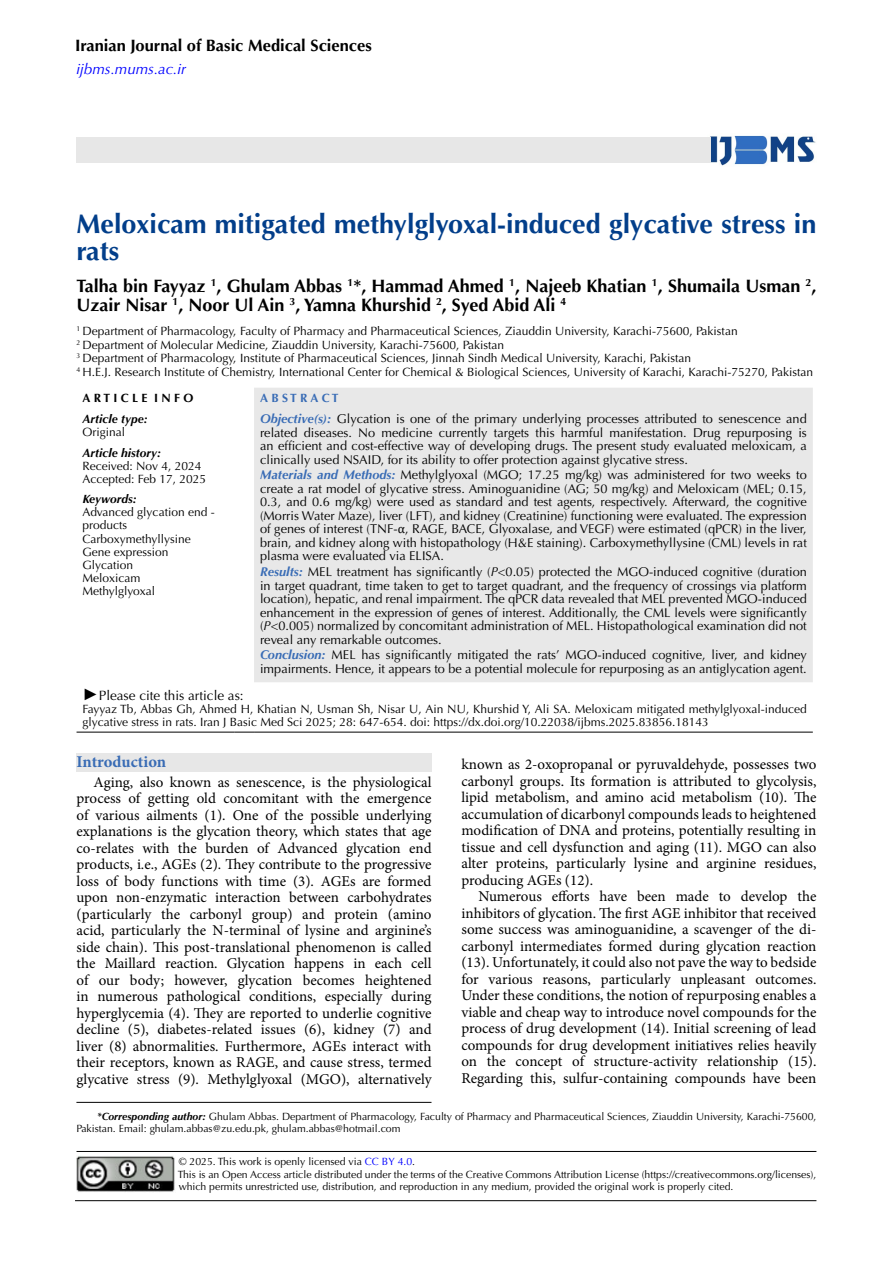
<style>
.page{position:relative;width:893px;height:1263px;background:#fff}
.page>*{position:absolute;margin:0;border:0;box-sizing:border-box;transform-origin:0 0}
.t1{font:700 27px/27px "Optima LT Std";color:#023e8a}
.t2{font:700 18px/19.5px "Optima LT Std";color:#000}
.t3{font:700 16.5px "Optima LT Std";color:#000}
.t4{font:700 16.5px "Minion Pro";letter-spacing:-.005em;color:#396cb5}
.t5{font:15px/16.5px "Minion Pro";color:#000;text-align:justify}
.t6{font:italic 15px "Optima LT Std";color:#00f}
.t7{font:13.5px "Optima LT Std";color:#000}
.t8{font:12.75px/13.5px "Optima LT Std";color:#000;text-align:justify}
.t9{font:12px/13px "Optima LT Std";color:#000}
.t10{font:italic 700 12px "Optima LT Std";color:#000}
.t11{font:700 12px "Optima LT Std";color:#000}
.t12{font:700 12px "Optima LT Std";color:#396cb5}
.t13{font:10.5px/12.6px "Optima LT Std";color:#000}
.s1{font-weight:700;font-style:italic;color:#396cb5}
.s2{font-family:"Cambria"}
.s3{font-style:italic}
.s4{font-family:"Times New Roman";font-style:italic;font-size:16.5px}
.s5{font-weight:700;font-style:italic}
.s6{color:#00f}
</style>
<div class="page">
<hr style="left:77px;top:1151px;width:739px;height:1px;background:#000">
<div style="left:254px;top:388px;width:559px;height:294px;background:#e8e8e8"></div>
<hr style="left:77px;top:732px;width:158px;height:1px;background:#000">
<svg style="left:235px;top:732px;width:19px;height:1px"></svg>
<hr style="left:254px;top:732px;width:559px;height:1px;background:#000">
<div style="left:77px;top:753px;width:355px;height:19px;background:#e7e7e7"></div>
<img style="left:710px;top:135px;width:106px;height:31px">
<div style="left:77px;top:137px;width:634px;height:26px;background:#e7e7e7"></div>
<img style="left:77px;top:1156px;width:98px;height:36px">
<hr style="left:75px;top:1200px;width:741px;height:1px;background:#000">
<hr style="left:76px;top:1102px;width:355px;height:1px;background:#000">
<p class="t3" style="left:75px;top:36px;width:298px">Iranian Journal of Basic Medical Sciences</p>
<p class="t6" style="left:77px;top:61px;width:111px">ijbms.mums.ac.ir</p>
<h1 class="t1" style="left:77px;top:211px;width:741px">Meloxicam mitigated methylglyoxal-induced glycative stress in rats</h1>
<p class="t2" style="left:77px;top:276px;width:741px">Talha bin Fayyaz <sup>1</sup>, Ghulam Abbas <sup>1</sup>*, Hammad Ahmed <sup>1</sup>, Najeeb Khatian <sup>1</sup>, Shumaila Usman <sup>2</sup>,<br>Uzair Nisar <sup>1</sup>, Noor Ul Ain <sup>3</sup>, Yamna Khurshid <sup>2</sup>, Syed Abid Ali <sup>4</sup></p>
<p class="t9" style="left:77px;top:324px;width:738px;line-height:13.5px"><sup>1</sup> Department of Pharmacology, Faculty of Pharmacy and Pharmaceutical Sciences, Ziauddin University, Karachi-75600, Pakistan<br><sup>2</sup> Department of Molecular Medicine, Ziauddin University, Karachi-75600, Pakistan<br><sup>3</sup> Department of Pharmacology, Institute of Pharmaceutical Sciences, Jinnah Sindh Medical University, Karachi, Pakistan<br><sup>4</sup> H.E.J. Research Institute of Chemistry, International Center for Chemical &amp; Biological Sciences, University of Karachi, Karachi-75270, Pakistan</p>
<p class="t11" style="left:83px;top:390px;width:112px">A R T I C L E I N F O</p>
<p class="t12" style="left:260px;top:390px;width:80px">A B S T R A C T</p>
<p class="t10" style="left:83px;top:411px;width:67px">Article type:</p>
<p class="t9" style="left:83px;top:425px;width:44px">Original</p>
<p class="t8" style="left:260px;top:412px;width:548px"><span class="s1">Objective(s):</span> Glycation is one of the primary underlying processes attributed to senescence and related diseases. No medicine currently targets this harmful manifestation. Drug repurposing is an efficient and cost-effective way of developing drugs. The present study evaluated meloxicam, a clinically used NSAID, for its ability to offer protection against glycative stress.</p>
<p class="t8" style="left:260px;top:468px;width:548px"><span class="s1">Materials and Methods:</span> Methylglyoxal (MGO; 17.25 mg/kg) was administered for two weeks to create a rat model of glycative stress. Aminoguanidine (AG; 50 mg/kg) and Meloxicam (MEL; 0.15, 0.3, and 0.6 mg/kg) were used as standard and test agents, respectively. Afterward, the cognitive (Morris Water Maze), liver (LFT), and kidney (Creatinine) functioning were evaluated. The expression of genes of interest (TNF-<span class="s2">α</span>, RAGE, BACE, Glyoxalase, and VEGF) were estimated (qPCR) in the liver, brain, and kidney along with histopathology (H&amp;E staining). Carboxymethyllysine (CML) levels in rat plasma were evaluated via ELISA.</p>
<p class="t8" style="left:260px;top:565px;width:548px"><span class="s1">Results:</span> MEL treatment has significantly (<span class="s3">P</span>&lt;0.05) protected the MGO-induced cognitive (duration in target quadrant, time taken to get to target quadrant, and the frequency of crossings via platform location), hepatic, and renal impairment. The qPCR data revealed that MEL prevented MGO-induced enhancement in the expression of genes of interest. Additionally, the CML levels were significantly (<span class="s3">P</span>&lt;0.005) normalized by concomitant administration of MEL. Histopathological examination did not reveal any remarkable outcomes.</p>
<p class="t8" style="left:260px;top:648px;width:548px"><span class="s1">Conclusion:</span> MEL has significantly mitigated the rats’ MGO-induced cognitive, liver, and kidney impairments. Hence, it appears to be a potential molecule for repurposing as an antiglycation agent.</p>
<p class="t10" style="left:83px;top:445px;width:80px">Article history:</p>
<p class="t9" style="left:83px;top:459px;width:125px">Received: Nov 4, 2024<br>Accepted: Feb 17, 2025</p>
<p class="t10" style="left:83px;top:492px;width:56px">Keywords:</p>
<p class="t9" style="left:83px;top:506px;width:134px">Advanced glycation end - products<br>Carboxymethyllysine<br>Gene expression<br>Glycation<br>Meloxicam<br>Methylglyoxal</p>
<p class="t7" style="left:83px;top:687px;width:163px"><span class="s4">►</span>Please cite this article as:</p>
<p class="t9" style="left:83px;top:702px;width:726px">Fayyaz Tb, Abbas Gh, Ahmed H, Khatian N, Usman Sh, Nisar U, Ain NU, Khurshid Y, Ali SA. Meloxicam mitigated methylglyoxal-induced glycative stress in rats. Iran J Basic Med Sci 2025; 28: 647-654. doi: https://dx.doi.org/10.22038/ijbms.2025.83856.18143</p>
<p class="t4" style="left:77px;top:750px;width:91px">Introduction</p>
<p class="t5" style="left:461px;top:756px;width:357px">known as 2-oxopropanal or pyruvaldehyde, possesses two carbonyl groups. Its formation is attributed to glycolysis, lipid metabolism, and amino acid metabolism (10). The accumulation of dicarbonyl compounds leads to heightened modification of DNA and proteins, potentially resulting in tissue and cell dysfunction and aging (11). MGO can also alter proteins, particularly lysine and arginine residues, producing AGEs (12).</p>
<p class="t5" style="left:461px;top:888px;width:357px;text-indent:17px">Numerous efforts have been made to develop the inhibitors of glycation. The first AGE inhibitor that received some success was aminoguanidine, a scavenger of the di&shy;carbonyl intermediates formed during glycation reaction (13). Unfortunately, it could also not pave the way to bedside for various reasons, particularly unpleasant outcomes.<br>Under these conditions, the notion of repurposing enables a viable and cheap way to introduce novel compounds for the process of drug development (14). Initial screening of lead compounds for drug development initiatives relies heavily on the concept of structure-activity relationship (15).<br>Regarding this, sulfur-containing compounds have been</p>
<p class="t5" style="left:77px;top:774px;width:357px;text-indent:17px">Aging, also known as senescence, is the physiological process of getting old concomitant with the emergence of various ailments (1). One of the possible underlying explanations is the glycation theory, which states that age co-relates with the burden of Advanced glycation end products, i.e., AGEs (2). They contribute to the progressive loss of body functions with time (3). AGEs are formed upon non-enzymatic interaction between carbohydrates (particularly the carbonyl group) and protein (amino acid, particularly the N-terminal of lysine and arginine’s side chain). This post-translational phenomenon is called the Maillard reaction. Glycation happens in each cell of our body; however, glycation becomes heightened in numerous pathological conditions, especially during hyperglycemia (4). They are reported to underlie cognitive decline (5), diabetes-related issues (6), kidney (7) and liver (8) abnormalities. Furthermore, AGEs interact with their receptors, known as RAGE, and cause stress, termed glycative stress (9). Methylglyoxal (MGO), alternatively</p>
<p class="t13" style="left:77px;top:1110px;width:741px;text-indent:21px"><span class="s5">*Corresponding author:</span> Ghulam Abbas. Department of Pharmacology, Faculty of Pharmacy and Pharmaceutical Sciences, Ziauddin University, Karachi-75600,<br>Pakistan. Email: ghulam.abbas@zu.edu.pk, ghulam.abbas@hotmail.com</p>
<p class="t13" style="left:178px;top:1155px;width:640px">© 2025. This work is openly licensed via <span class="s6">CC BY 4.0</span>.<br>This is an Open Access article distributed under the terms of the Creative Commons Attribution License (https://creativecommons.org/licenses), which permits unrestricted use, distribution, and reproduction in any medium, provided the original work is properly cited.</p>
</div>
